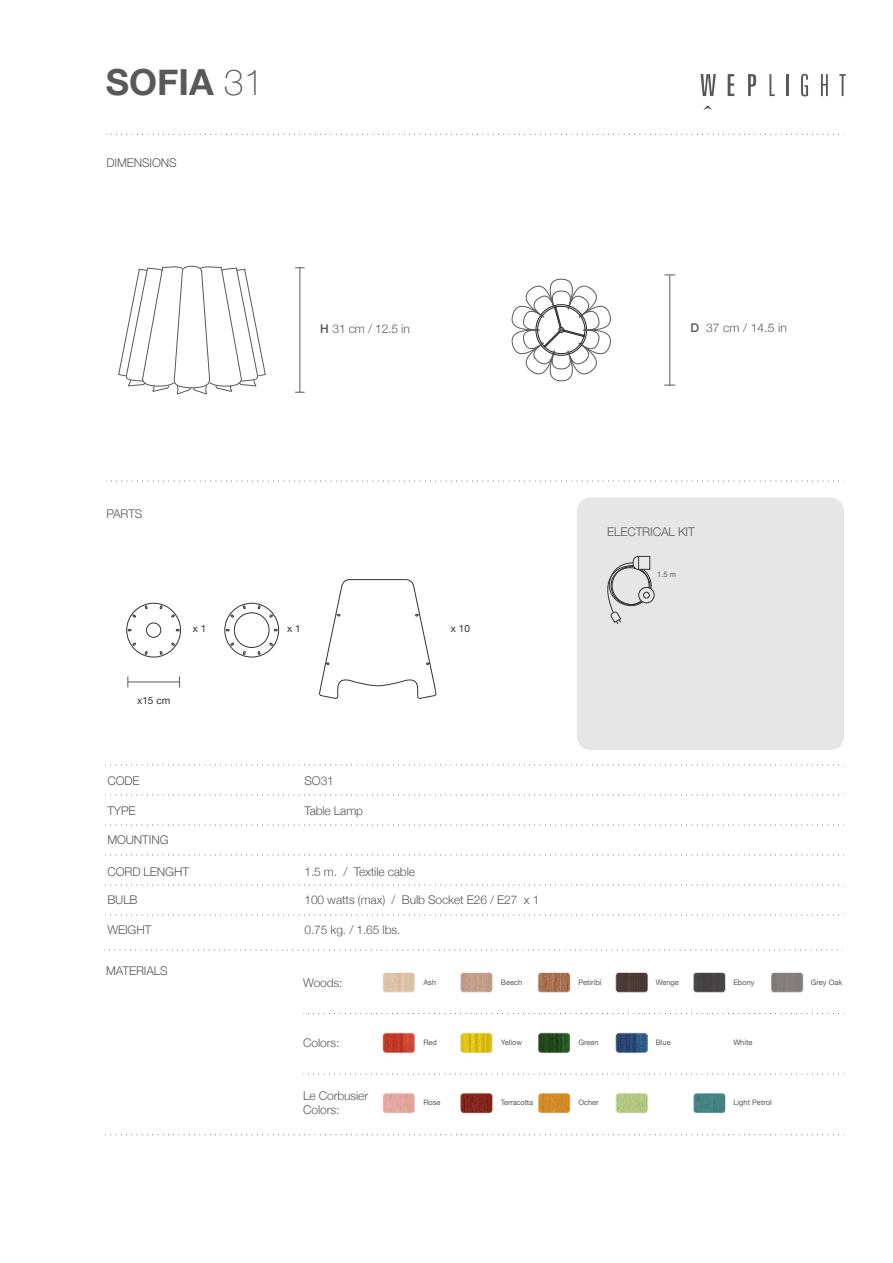
<style>
.page{position:relative;width:893px;height:1263px;background:#fff}
.page>*{position:absolute;margin:0;border:0;box-sizing:border-box;transform-origin:0 0}
.t1{font:700 36px "Helvetica Neue";color:#595959}
.t2{font:300 12px/13.5px "Helvetica Neue";letter-spacing:-.01em;color:#595959}
.t3{font:300 12px "Helvetica Neue";color:#58595b}
.t4{font:10.05px "Helvetica Neue";color:#333}
.t5{font:7.5px "Helvetica Neue";color:#595959}
.t6{font:7.5px "Helvetica Neue";letter-spacing:-.02em;color:#595959}
.s1{font-weight:100}
.s2{font-weight:500;color:#595959}
.s3{font-weight:500}
</style>
<div class="page">
<div style="left:577px;top:497px;width:267px;height:253px;background:#e6e6e6;border-radius:14px"></div>
<hr style="left:300px;top:268px;width:1px;height:124px;background:#595959">
<svg style="left:106px;top:134px;width:738px;height:1px"></svg>
<svg style="left:106px;top:481px;width:738px;height:1px"></svg>
<svg style="left:105px;top:794px;width:739px;height:1px"></svg>
<svg style="left:105px;top:824px;width:739px;height:1px"></svg>
<svg style="left:105px;top:855px;width:739px;height:1px"></svg>
<svg style="left:105px;top:885px;width:739px;height:1px"></svg>
<svg style="left:105px;top:915px;width:739px;height:1px"></svg>
<svg style="left:105px;top:764px;width:739px;height:1px"></svg>
<hr style="left:670px;top:275px;width:1px;height:110px;background:#595959">
<svg style="left:511px;top:278px;width:100px;height:104px"></svg>
<div style="left:639px;top:587px;width:15px;height:16px;border:1px solid #333;border-radius:50%"></div>
<svg style="left:607px;top:556px;width:44px;height:68px"></svg>
<svg style="left:118px;top:265px;width:148px;height:130px"></svg>
<svg style="left:319px;top:579px;width:117px;height:120px"></svg>
<div style="left:225px;top:603px;width:54px;height:54px;border:1px solid #333;border-radius:50%"></div>
<div style="left:234px;top:613px;width:35px;height:35px;border:1px solid #333;border-radius:50%"></div>
<svg style="left:243px;top:605px;width:3px;height:4px"></svg>
<div style="left:127px;top:603px;width:54px;height:54px;border:1px solid #333;border-radius:50%"></div>
<div style="left:146px;top:623px;width:15px;height:14px;border:1px solid #333;border-radius:50%"></div>
<svg style="left:171px;top:614px;width:4px;height:4px"></svg>
<svg style="left:145px;top:605px;width:3px;height:4px"></svg>
<hr style="left:128px;top:682px;width:51px;height:1px;background:#595959">
<svg style="left:701px;top:74px;width:15px;height:22px"></svg>
<svg style="left:728px;top:74px;width:6px;height:22px"></svg>
<svg style="left:748px;top:74px;width:8px;height:22px"></svg>
<svg style="left:769px;top:74px;width:6px;height:22px"></svg>
<hr style="left:786px;top:74px;width:2px;height:22px;background:#595959">
<svg style="left:801px;top:74px;width:7px;height:22px"></svg>
<svg style="left:821px;top:74px;width:7px;height:22px"></svg>
<svg style="left:839px;top:74px;width:7px;height:22px"></svg>
<svg style="left:703px;top:105px;width:9px;height:5px"></svg>
<svg style="left:104px;top:950px;width:739px;height:1px"></svg>
<img style="left:381px;top:972px;width:432px;height:142px">
<svg style="left:303px;top:1013px;width:541px;height:1px"></svg>
<svg style="left:303px;top:1074px;width:541px;height:1px"></svg>
<svg style="left:110px;top:1134px;width:734px;height:1px"></svg>
<h1 class="t1" style="left:106px;top:54px;width:159px">SOFIA <span class="s1">31</span></h1>
<p class="t2" style="left:106px;top:155px;width:72px">DIMENSIONS</p>
<p class="t3" style="left:320px;top:319px;width:91px"><span class="s2">H</span> 31 cm / 12.5 in</p>
<p class="t3" style="left:690px;top:318px;width:98px"><span class="s3">D</span> 37 cm / 14.5 in</p>
<p class="t2" style="left:106px;top:506px;width:38px">PARTS</p>
<p class="t4" style="left:193px;top:622px;width:15px">x 1</p>
<p class="t4" style="left:287px;top:622px;width:15px">x 1</p>
<p class="t4" style="left:451px;top:622px;width:21px">x 10</p>
<p class="t4" style="left:137px;top:693px;width:35px">x15 cm</p>
<p class="t2" style="left:107px;top:773px;width:34px">CODE</p>
<p class="t2" style="left:304px;top:773px;width:31px">SO31</p>
<p class="t2" style="left:107px;top:803px;width:30px">TYPE</p>
<p class="t2" style="left:304px;top:803px;width:60px">Table Lamp</p>
<p class="t2" style="left:107px;top:832px;width:63px">MOUNTING</p>
<p class="t2" style="left:107px;top:864px;width:83px">CORD LENGHT</p>
<p class="t2" style="left:304px;top:864px;width:112px">1.5 m. / Textile cable</p>
<p class="t2" style="left:107px;top:892px;width:32px">BULB</p>
<p class="t2" style="left:304px;top:892px;width:236px">100 watts (max) / Bulb Socket E26 / E27 x 1</p>
<p class="t2" style="left:107px;top:922px;width:46px">WEIGHT</p>
<p class="t2" style="left:106px;top:963px;width:63px">MATERIALS</p>
<p class="t2" style="left:304px;top:922px;width:97px">0.75 kg. / 1.65 lbs.</p>
<p class="t2" style="left:303px;top:975px;width:41px">Woods:</p>
<p class="t2" style="left:303px;top:1035px;width:38px">Colors:</p>
<p class="t5" style="left:423px;top:977px;width:14px">Ash</p>
<p class="t5" style="left:423px;top:1037px;width:15px">Red</p>
<p class="t5" style="left:501px;top:977px;width:23px">Beech</p>
<p class="t5" style="left:501px;top:1037px;width:23px">Yellow</p>
<p class="t2" style="left:607px;top:524px;width:89px">ELECTRICAL KIT</p>
<p class="t5" style="left:657px;top:569px;width:20px">1.5 m</p>
<p class="t5" style="left:578px;top:977px;width:25px">Petiribí</p>
<p class="t5" style="left:656px;top:977px;width:25px">Wenge</p>
<p class="t5" style="left:733px;top:977px;width:23px">Ebony</p>
<p class="t5" style="left:811px;top:977px;width:33px">Grey Oak</p>
<p class="t5" style="left:578px;top:1037px;width:22px">Green</p>
<p class="t5" style="left:656px;top:1037px;width:17px">Blue</p>
<p class="t5" style="left:733px;top:1037px;width:21px">White</p>
<p class="t2" style="left:303px;top:1088px;width:66px">Le Corbusier<br>Colors:</p>
<p class="t5" style="left:423px;top:1097px;width:19px">Rose</p>
<p class="t6" style="left:501px;top:1097px;width:34px">Terracotta</p>
<p class="t5" style="left:578px;top:1097px;width:22px">Ocher</p>
<p class="t5" style="left:733px;top:1097px;width:40px">Light Petrol</p>
</div>
